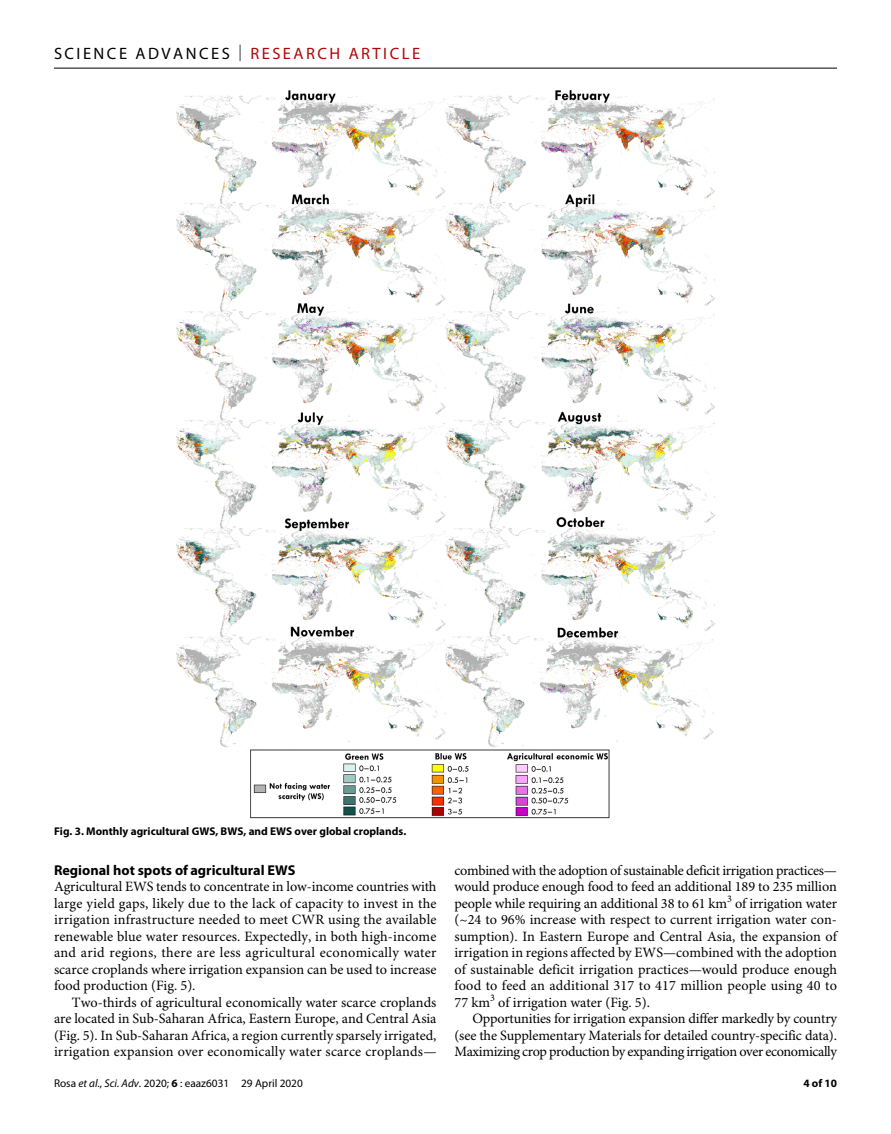
<style>
.page{position:relative;width:891px;height:1134px;background:#fff}
.page>*{position:absolute;margin:0;border:0;box-sizing:border-box;transform-origin:0 0}
.t1{font:16.5px "Myriad Pro";letter-spacing:.15em;color:#000}
.t2{font:14.25px/16.5px "Minion Pro";color:#000;text-align:justify}
.t3{font:700 14.25px "Myriad Pro";color:#000}
.t4{font:700 11.25px "Myriad Pro";color:#000}
.t5{font:11.25px "Myriad Pro";color:#000}
.s1{font-weight:300}
.s2{color:#b10508}
.s3{font-style:italic}
.s4{font-weight:700}
</style>
<div class="page">
<hr style="left:54px;top:68px;width:783px;height:1px;background:#000">
<img style="left:176px;top:90px;width:539px;height:729px">
<p class="t1" style="left:54px;top:40px;width:368px">SCIENCE ADVANCES <span class="s1">|</span> <span class="s2">RESEARCH ARTICLE</span></p>
<p class="t4" style="left:54px;top:822px;width:354px">Fig. 3. Monthly agricultural GWS, BWS, and EWS over global croplands.</p>
<p class="t3" style="left:54px;top:859px;width:243px">Regional hot spots of agricultural EWS</p>
<p class="t2" style="left:54px;top:880px;width:384px">Agricultural EWS tends to concentrate in low-income countries with large yield gaps, likely due to the lack of capacity to invest in the irrigation infrastructure needed to meet CWR using the available renewable blue water resources. Expectedly, in both high-income and arid regions, there are less agricultural economically water scarce croplands where irrigation expansion can be used to increase food production (Fig. 5).</p>
<p class="t2" style="left:54px;top:995px;width:384px;text-indent:18px">Two-thirds of agricultural economically water scarce croplands are located in Sub-Saharan Africa, Eastern Europe, and Central Asia (Fig. 5). In Sub-Saharan Africa, a region currently sparsely irrigated, irrigation expansion over economically water scarce croplands—</p>
<p class="t5" style="left:54px;top:1074px;width:250px">Rosa <span class="s3">et al</span>., <span class="s3">Sci. Adv.</span> 2020; <span class="s4">6</span> : eaaz6031 29 April 2020</p>
<p class="t2" style="left:454px;top:864px;width:384px">combined with the adoption of sustainable deficit irrigation practices— would produce enough food to feed an additional 189 to 235 million people while requiring an additional 38 to 61 km<sup>3</sup> of irrigation water (~24 to 96% increase with respect to current irrigation water con&shy;sumption). In Eastern Europe and Central Asia, the expansion of irrigation in regions affected by EWS—combined with the adoption of sustainable deficit irrigation practices—would produce enough food to feed an additional 317 to 417 million people using 40 to 77 km<sup>3</sup> of irrigation water (Fig. 5).</p>
<p class="t2" style="left:455px;top:1012px;width:384px;text-indent:18px">Opportunities for irrigation expansion differ markedly by country (see the Supplementary Materials for detailed country-specific data).<br>Maximizing crop production by expanding irrigation over economically</p>
<p class="t4" style="left:803px;top:1074px;width:35px">4 of 10</p>
</div>
